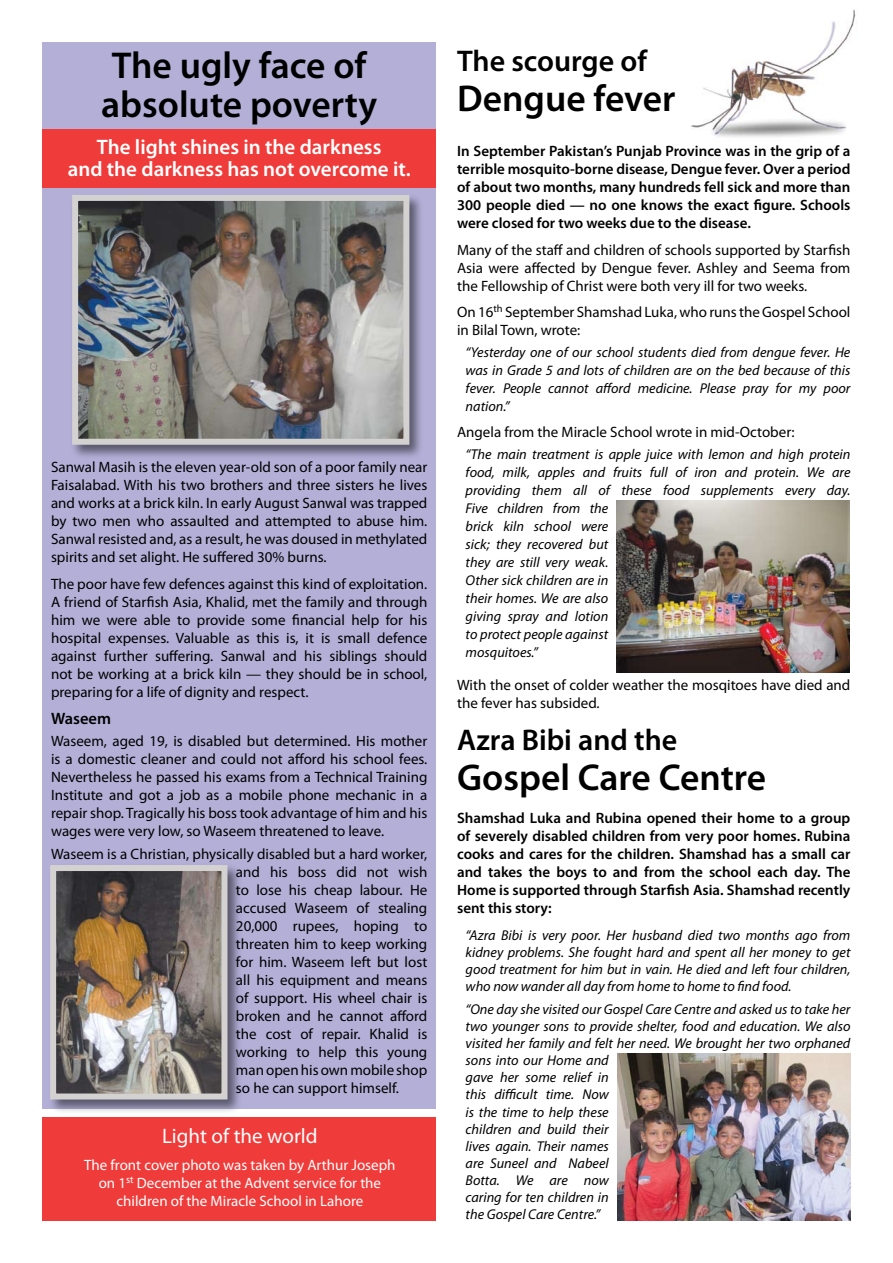
<style>
.page{position:relative;width:893px;height:1263px;background:#fff}
.page>*{position:absolute;margin:0;border:0;box-sizing:border-box;transform-origin:0 0}
.t1{font:600 37.5px/39px "Myriad Pro";color:#000}
.t2{font:600 30px "Myriad Pro";color:#000}
.t3{font:600 21px/22.5px "Myriad Pro";color:#fff;text-align:center}
.t4{font:21px "Myriad Pro";color:#fff}
.t5{font:600 16.5px "Myriad Pro";color:#000}
.t6{font:15px/18px "Myriad Pro";color:#000;text-align:justify}
.t7{font:600 15px/18px "Myriad Pro";color:#000;text-align:justify}
.t8{font:15px/18px "Myriad Pro";color:#fff;text-align:center}
.t9{font:italic 14.25px/17.1px "Myriad Pro";color:#000;text-align:justify}
</style>
<div class="page">
<div style="left:43px;top:43px;width:393px;height:1066px;background:#b3afd7"></div>
<div style="left:43px;top:129px;width:393px;height:58px;background:#ef3b39"></div>
<div style="left:43px;top:1117px;width:393px;height:103px;background:#ef3b39"></div>
<div style="left:70px;top:192px;width:356px;height:268px;background:#000;opacity:.5"></div>
<img style="left:79px;top:202px;width:323px;height:236px">
<div style="left:72px;top:195px;width:337px;height:250px;border:6px solid #d4d2d1"></div>
<div style="left:48px;top:862px;width:196px;height:253px;background:#000;opacity:.5"></div>
<img style="left:57px;top:872px;width:163px;height:220px">
<div style="left:50px;top:865px;width:177px;height:234px;border:6px solid #d4d2d1"></div>
<img style="left:691px;top:9px;width:165px;height:128px">
<img style="left:617px;top:500px;width:233px;height:172px">
<img style="left:617px;top:1053px;width:233px;height:167px">
<h1 class="t1" style="left:101px;top:45px;width:277px">The ugly face of absolute poverty</h1>
<h3 class="t3" style="left:68px;top:135px;width:345px">The light shines in the darkness<br>and the darkness has not overcome it.</h3>
<p class="t6" style="left:51px;top:458px;width:378px">Sanwal Masih is the eleven year-old son of a poor family near Faisalabad. With his two brothers and three sisters he lives and works at a brick kiln. In early August Sanwal was trapped by two men who assaulted and attempted to abuse him.<br>Sanwal resisted and, as a result, he was doused in methylated spirits and set alight. He suffered 30% burns.</p>
<p class="t6" style="left:51px;top:575px;width:378px">The poor have few defences against this kind of exploitation.<br>A friend of Starfish Asia, Khalid, met the family and through him we were able to provide some financial help for his hospital expenses. Valuable as this is, it is small defence against further suffering. Sanwal and his siblings should not be working at a brick kiln — they should be in school, preparing for a life of dignity and respect.</p>
<p class="t5" style="left:51px;top:708px;width:61px">Waseem</p>
<p class="t6" style="left:51px;top:732px;width:378px">Waseem, aged 19, is disabled but determined. His mother is a domestic cleaner and could not afford his school fees.<br>Nevertheless he passed his exams from a Technical Training Institute and got a job as a mobile phone mechanic in a repair shop. Tragically his boss took advantage of him and his wages were very low, so Waseem threatened to leave.</p>
<p class="t6" style="left:236px;top:845px;width:193px;text-indent:-185px">Waseem is a Christian, physically disabled but a hard worker, and his boss did not wish to lose his cheap labour. He accused Waseem of stealing 20,000 rupees, hoping to threaten him to keep working for him. Waseem left but lost all his equipment and means of support. His wheel chair is broken and he cannot afford the cost of repair. Khalid is working to help this young man open his own mobile shop so he can support himself.</p>
<h3 class="t4" style="left:162px;top:1123px;width:157px">Light of the world</h3>
<p class="t8" style="left:84px;top:1155px;width:313px">The front cover photo was taken by Arthur Joseph on 1<sup>st</sup> December at the Advent service for the children of the Miracle School in Lahore</p>
<h2 class="t2" style="left:457px;top:41px;width:191px">The scourge of</h2>
<h1 class="t1" style="left:457px;top:78px;width:220px">Dengue fever</h1>
<p class="t7" style="left:457px;top:142px;width:395px">In September Pakistan’s Punjab Province was in the grip of a terrible mosquito-borne disease, Dengue fever. Over a period of about two months, many hundreds fell sick and more than 300 people died — no one knows the exact figure. Schools were closed for two weeks due to the disease.</p>
<p class="t6" style="left:457px;top:241px;width:395px">Many of the staff and children of schools supported by Starfish Asia were affected by Dengue fever. Ashley and Seema from the Fellowship of Christ were both very ill for two weeks.</p>
<p class="t6" style="left:457px;top:302px;width:395px">On 16<sup>th</sup> September Shamshad Luka, who runs the Gospel School in Bilal Town, wrote:</p>
<p class="t9" style="left:466px;top:343px;width:386px;line-height:18px">“Yesterday one of our school students died from dengue fever. He was in Grade 5 and lots of children are on the bed because of this fever. People cannot afford medicine. Please pray for my poor nation.”</p>
<p class="t6" style="left:457px;top:422px;width:339px">Angela from the Miracle School wrote in mid-October:</p>
<p class="t9" style="left:466px;top:445px;width:386px;line-height:18px;text-align:left">“The main treatment is apple juice with lemon and high protein food, milk, apples and fruits full of iron and protein. We are providing them all of these food supplements every day.<br>Five children from the<br>brick kiln school were<br>sick; they recovered but<br>they are still very weak.<br>Other sick children are in<br>their homes. We are also<br>giving spray and lotion<br>to protect people against<br>mosquitoes.”</p>
<p class="t6" style="left:457px;top:676px;width:395px">With the onset of colder weather the mosqitoes have died and the fever has subsided.</p>
<h2 class="t2" style="left:457px;top:720px;width:222px">Azra Bibi and the</h2>
<h1 class="t1" style="left:457px;top:757px;width:311px">Gospel Care Centre</h1>
<p class="t7" style="left:457px;top:809px;width:395px">Shamshad Luka and Rubina opened their home to a group of severely disabled children from very poor homes. Rubina cooks and cares for the children. Shamshad has a small car and takes the boys to and from the school each day. The Home is supported through Starfish Asia. Shamshad recently sent this story:</p>
<p class="t9" style="left:466px;top:926px;width:386px">“Azra Bibi is very poor. Her husband died two months ago from kidney problems. She fought hard and spent all her money to get good treatment for him but in vain. He died and left four children, who now wander all day from home to home to find food.</p>
<p class="t9" style="left:466px;top:1000px;width:386px;text-align:left">“One day she visited our Gospel Care Centre and asked us to take her two younger sons to provide shelter, food and education. We also visited her family and felt her need. We brought her two orphaned sons into our Home and<br>gave her some relief in<br>this difficult time. Now<br>is the time to help these<br>children and build their<br>lives again. Their names<br>are Suneel and Nabeel<br>Botta. We are now<br>caring for ten children in<br>the Gospel Care Centre.”</p>
</div>
